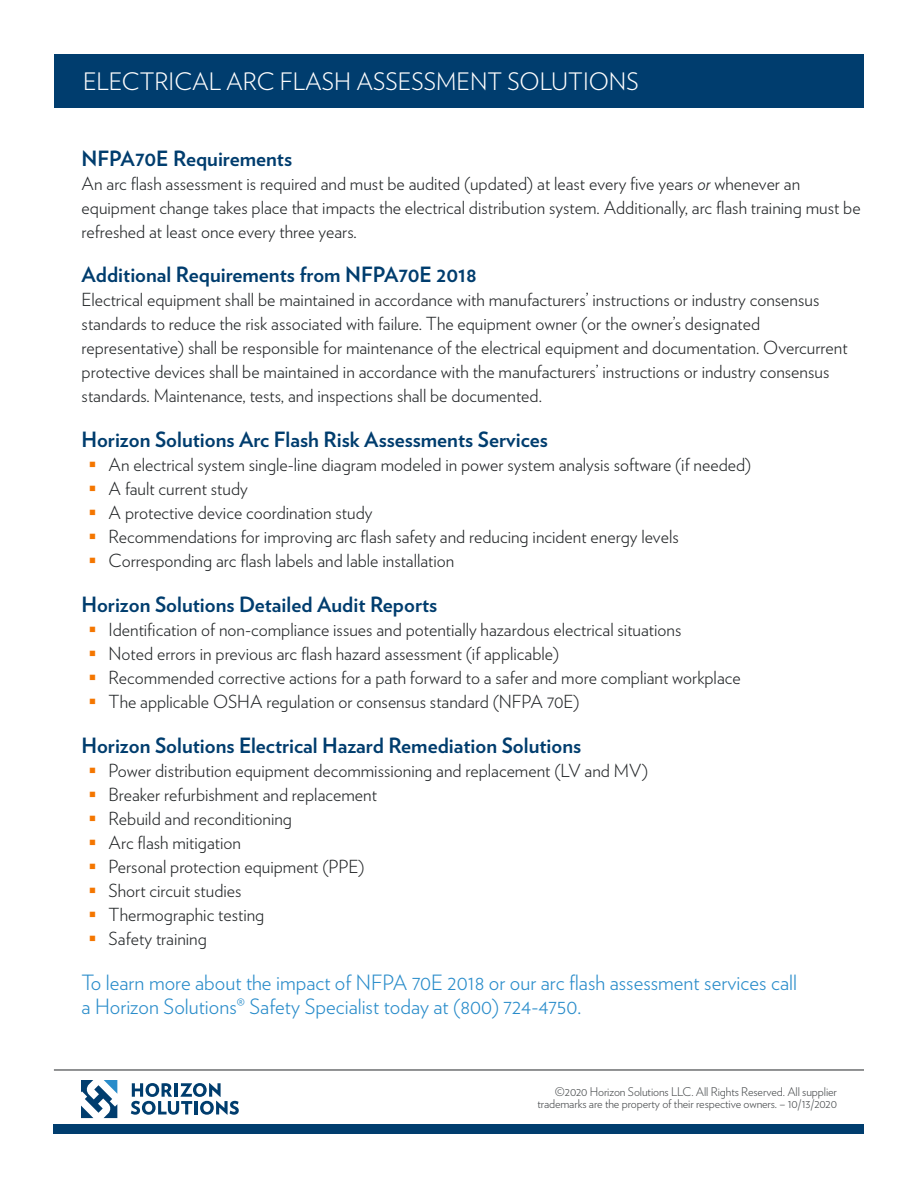
<style>
.page{position:relative;width:918px;height:1188px;background:#fff}
.page>*{position:absolute;margin:0;border:0;box-sizing:border-box;transform-origin:0 0}
._9_2nd_page_Product{font:300 24px "Verlag";color:#fff}
._6_Heading_1{font:700 21px "Verlag";color:#003d6e}
.t1{font:300 21px/24px "Verlag";color:#298cca}
._6_Heading_1-2{font:300 18px/24px "Verlag";color:#242729}
.t2{font:300 12px/12px "Verlag";letter-spacing:-.01em;color:#4a4d4f;text-align:right}
.s1{font-style:italic}
</style>
<div class="page">
<div style="left:54px;top:1124px;width:810px;height:10px;background:#003d6e"></div>
<div style="left:54px;top:54px;width:810px;height:54px;background:#003d6e"></div>
<hr style="left:54px;top:1070px;width:810px;height:1px;background:#242729">
<svg style="left:81px;top:1080px;width:36px;height:38px"></svg>
<svg style="left:131px;top:1083px;width:108px;height:32px"></svg>
<p class="_9_2nd_page_Product" style="left:83px;top:63px;width:557px">ELECTRICAL ARC FLASH ASSESSMENT SOLUTIONS</p>
<p class="_6_Heading_1" style="left:82px;top:142px;width:212px">NFPA70E Requirements</p>
<p class="_6_Heading_1-2" style="left:82px;top:171px;width:781px">An arc flash assessment is required and must be audited (updated) at least every five years <span class="s1">or</span> whenever an equipment change takes place that impacts the electrical distribution system. Additionally, arc flash training must be refreshed at least once every three years.</p>
<p class="_6_Heading_1" style="left:82px;top:258px;width:397px">Additional Requirements from NFPA70E 2018</p>
<p class="_6_Heading_1-2" style="left:82px;top:287px;width:768px">Electrical equipment shall be maintained in accordance with manufacturers’ instructions or industry consensus standards to reduce the risk associated with failure. The equipment owner (or the owner’s designated representative) shall be responsible for maintenance of the electrical equipment and documentation. Overcurrent protective devices shall be maintained in accordance with the manufacturers’ instructions or industry consensus standards. Maintenance, tests, and inspections shall be documented.</p>
<p class="_6_Heading_1" style="left:82px;top:423px;width:468px">Horizon Solutions Arc Flash Risk Assessments Services</p>
<p class="_6_Heading_1-2" style="left:109px;top:451px;width:644px">An electrical system single-line diagram modeled in power system analysis software (if needed)</p>
<p class="_6_Heading_1-2" style="left:109px;top:475px;width:141px">A fault current study</p>
<p class="_6_Heading_1-2" style="left:109px;top:499px;width:265px">A protective device coordination study</p>
<p class="_6_Heading_1-2" style="left:109px;top:523px;width:572px">Recommendations for improving arc flash safety and reducing incident energy levels</p>
<p class="_6_Heading_1-2" style="left:109px;top:547px;width:347px">Corresponding arc flash labels and lable installation</p>
<p class="_6_Heading_1" style="left:82px;top:588px;width:357px">Horizon Solutions Detailed Audit Reports</p>
<p class="_6_Heading_1-2" style="left:109px;top:616px;width:574px">Identification of non-compliance issues and potentially hazardous electrical situations</p>
<p class="_6_Heading_1-2" style="left:109px;top:640px;width:452px">Noted errors in previous arc flash hazard assessment (if applicable)</p>
<p class="_6_Heading_1-2" style="left:109px;top:664px;width:634px">Recommended corrective actions for a path forward to a safer and more compliant workplace</p>
<p class="_6_Heading_1-2" style="left:109px;top:688px;width:473px">The applicable OSHA regulation or consensus standard (NFPA 70E)</p>
<p class="_6_Heading_1" style="left:82px;top:729px;width:501px">Horizon Solutions Electrical Hazard Remediation Solutions</p>
<p class="_6_Heading_1-2" style="left:109px;top:757px;width:541px">Power distribution equipment decommissioning and replacement (LV and MV)</p>
<p class="_6_Heading_1-2" style="left:109px;top:781px;width:270px">Breaker refurbishment and replacement</p>
<p class="_6_Heading_1-2" style="left:109px;top:805px;width:185px">Rebuild and reconditioning</p>
<p class="_6_Heading_1-2" style="left:109px;top:829px;width:134px">Arc flash mitigation</p>
<p class="_6_Heading_1-2" style="left:109px;top:853px;width:257px">Personal protection equipment (PPE)</p>
<p class="_6_Heading_1-2" style="left:109px;top:877px;width:134px">Short circuit studies</p>
<p class="_6_Heading_1-2" style="left:109px;top:901px;width:157px">Thermographic testing</p>
<p class="_6_Heading_1-2" style="left:109px;top:925px;width:100px">Safety training</p>
<p class="t1" style="left:82px;top:969px;width:717px">To learn more about the impact of NFPA 70E 2018 or our arc flash assessment services call a Horizon Solutions® Safety Specialist today at (800) 724-4750.</p>
<p class="t2" style="left:537px;top:1085px;width:301px">©2020 Horizon Solutions LLC. All Rights Reserved. All supplier trademarks are the property of their respective owners. – 10/13/2020</p>
</div>
